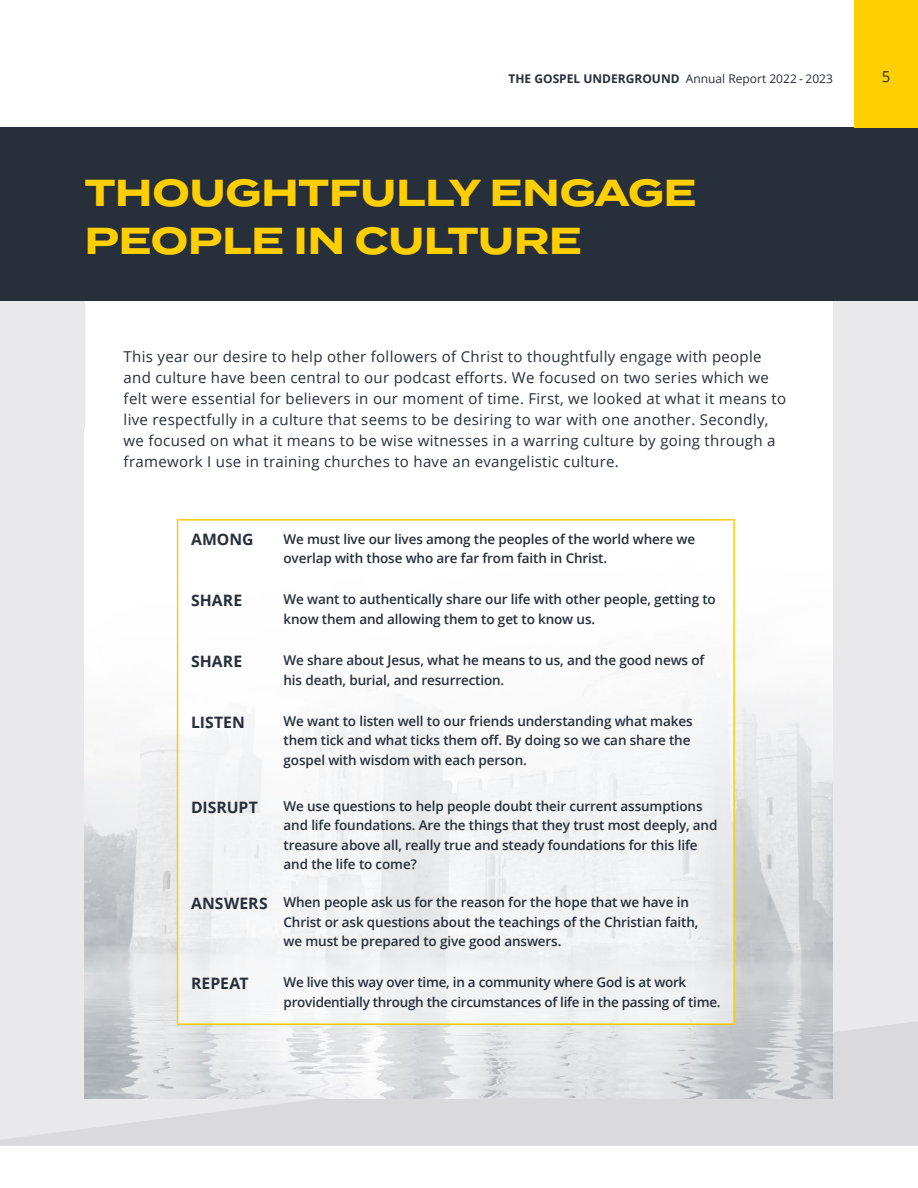
<style>
.page{position:relative;width:918px;height:1188px;background:#fff}
.page>*{position:absolute;margin:0;border:0;box-sizing:border-box;transform-origin:0 0}
.Heading_1{font:700 37.5px/48px "Termina";color:#ffcf01}
.t1{font:700 15.75px "Open Sans";letter-spacing:.005em;color:#262f3a}
.Highlight_Text{font:15px/21px "Open Sans";letter-spacing:.02em;color:#262f3a}
.t2{font:600 13.5px/19.5px "Open Sans";letter-spacing:-.01em;color:#262f3a}
.t3{font:12px "Open Sans";color:#262f3a}
.s1{font-weight:700}
</style>
<div class="page">
<div style="left:0;top:128px;width:918px;height:1017px;background:#e9e8ea"></div>
<svg style="left:0;top:1021px;width:918px;height:124px;fill:#dad9dc"></svg>
<div style="left:85px;top:298px;width:748px;height:801px;background:#fff"></div>
<img style="left:85px;top:519px;width:748px;height:580px">
<div style="left:177px;top:519px;width:557px;height:505px;background:#f6f6f7"></div>
<hr style="left:177px;top:581px;width:1px;height:60px;background:#ffcb05">
<hr style="left:177px;top:641px;width:1px;height:61px;background:#ffcb05">
<hr style="left:177px;top:702px;width:1px;height:85px;background:#ffcb05">
<hr style="left:177px;top:787px;width:1px;height:97px;background:#ffcb05">
<hr style="left:177px;top:884px;width:1px;height:79px;background:#ffcb05">
<hr style="left:177px;top:963px;width:1px;height:60px;background:#ffcb05">
<hr style="left:177px;top:1023px;width:93px;height:2px;background:#ffcb05">
<hr style="left:177px;top:519px;width:93px;height:2px;background:#ffcb05">
<hr style="left:177px;top:521px;width:1px;height:60px;background:#ffcb05">
<hr style="left:270px;top:519px;width:465px;height:2px;background:#ffcb05">
<hr style="left:733px;top:521px;width:2px;height:60px;background:#ffcb05">
<hr style="left:270px;top:1023px;width:465px;height:2px;background:#ffcb05">
<hr style="left:733px;top:581px;width:2px;height:60px;background:#ffcb05">
<hr style="left:733px;top:641px;width:2px;height:61px;background:#ffcb05">
<hr style="left:733px;top:702px;width:2px;height:85px;background:#ffcb05">
<hr style="left:733px;top:787px;width:2px;height:97px;background:#ffcb05">
<hr style="left:733px;top:884px;width:2px;height:79px;background:#ffcb05">
<hr style="left:733px;top:963px;width:2px;height:60px;background:#ffcb05">
<div style="left:0;top:128px;width:918px;height:173px;background:#262f3a"></div>
<div style="left:854px;top:0;width:64px;height:128px;background:#ffcf01"></div>
<p class="t3" style="left:508px;top:70px;width:326px"><span class="s1">THE GOSPEL UNDERGROUND</span> Annual Report 2022 - 2023</p>
<p class="Highlight_Text" style="left:882px;top:66px;width:10px">5</p>
<p class="Heading_1" style="left:85px;top:170px;width:613px">THOUGHTFULLY ENGAGE<br>PEOPLE IN CULTURE</p>
<p class="Highlight_Text" style="left:124px;top:346px;width:664px">This year our desire to help other followers of Christ to thoughtfully engage with people and culture have been central to our podcast efforts. We focused on two series which we felt were essential for believers in our moment of time. First, we looked at what it means to live respectfully in a culture that seems to be desiring to war with one another. Secondly, we focused on what it means to be wise witnesses in a warring culture by going through a framework I use in training churches to have an evangelistic culture.</p>
<p class="t1" style="left:191px;top:529px;width:64px">AMONG</p>
<p class="t2" style="left:284px;top:529px;width:413px">We must live our lives among the peoples of the world where we overlap with those who are far from faith in Christ.</p>
<p class="t1" style="left:191px;top:589px;width:53px">SHARE</p>
<p class="t2" style="left:284px;top:589px;width:434px">We want to authentically share our life with other people, getting to know them and allowing them to get to know us.</p>
<p class="t1" style="left:191px;top:650px;width:53px">SHARE</p>
<p class="t2" style="left:284px;top:650px;width:422px">We share about Jesus, what he means to us, and the good news of his death, burial, and resurrection.</p>
<p class="t1" style="left:191px;top:711px;width:55px">LISTEN</p>
<p class="t2" style="left:284px;top:711px;width:411px">We want to listen well to our friends understanding what makes them tick and what ticks them off. By doing so we can share the gospel with wisdom with each person.</p>
<p class="t1" style="left:191px;top:796px;width:68px">DISRUPT</p>
<p class="t2" style="left:284px;top:796px;width:435px">We use questions to help people doubt their current assumptions and life foundations. Are the things that they trust most deeply, and treasure above all, really true and steady foundations for this life and the life to come?</p>
<p class="t1" style="left:191px;top:892px;width:78px">ANSWERS</p>
<p class="t2" style="left:284px;top:892px;width:416px">When people ask us for the reason for the hope that we have in<br>Christ or ask questions about the teachings of the Christian faith, we must be prepared to give good answers.</p>
<p class="t1" style="left:191px;top:972px;width:59px">REPEAT</p>
<p class="t2" style="left:284px;top:972px;width:439px">We live this way over time, in a community where God is at work providentially through the circumstances of life in the passing of time.</p>
</div>
